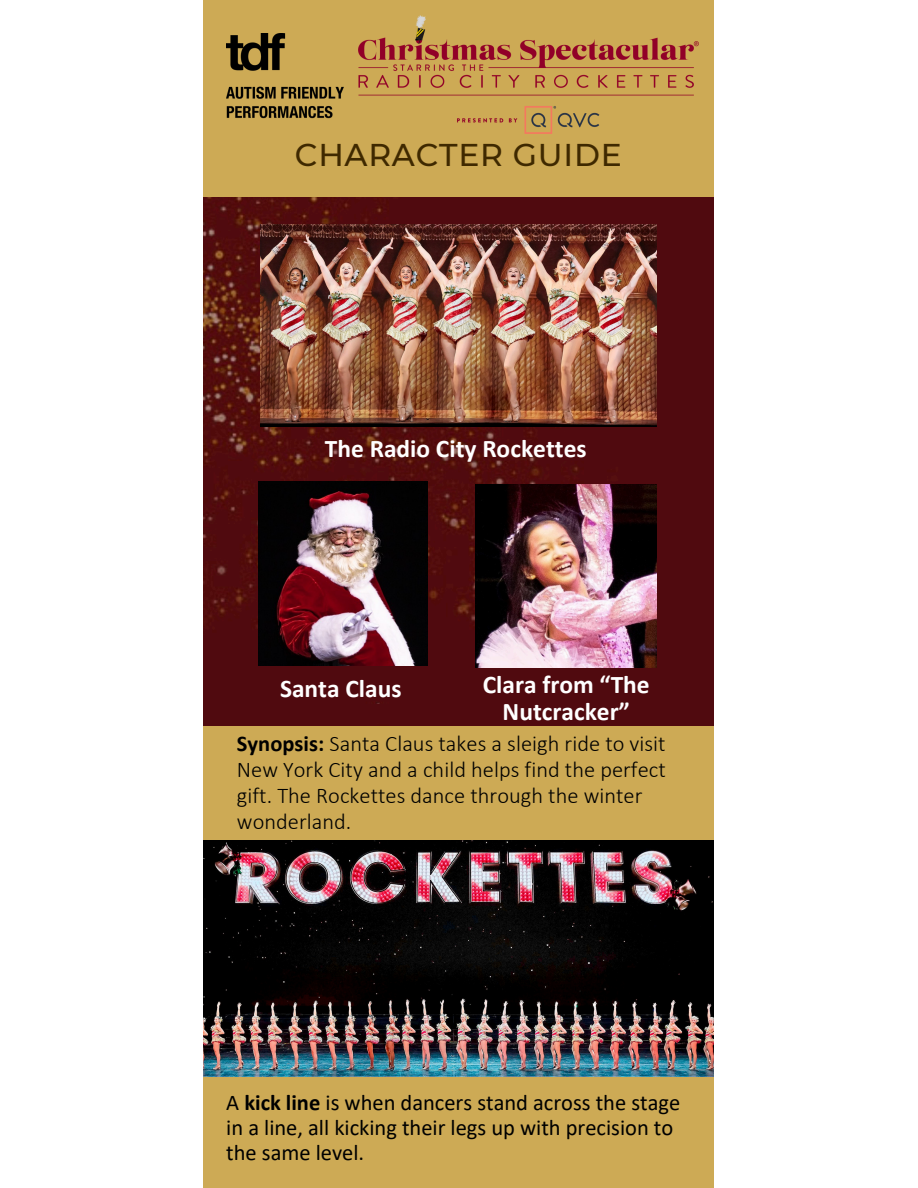
<style>
.page{position:relative;width:918px;height:1188px;background:#fff}
.page>*{position:absolute;margin:0;border:0;box-sizing:border-box;transform-origin:0 0}
.t1{font:500 31.5px "Montserrat";letter-spacing:.025em;color:#3f2900}
.t2{font:700 25.5px/27px "Calibri";color:#fff;text-align:center}
.t3{font:300 22.5px/25.8px "Calibri";letter-spacing:.005em;color:#000}
.t4{font:22.5px/24.8px "Calibri";color:#000}
.s1{font-weight:700}
</style>
<div class="page">
<img style="left:204px;top:0;width:510px;height:726px">
<img style="left:226px;top:33px;width:117px;height:88px">
<img style="left:204px;top:857px;width:510px;height:331px">
<img style="left:204px;top:726px;width:510px;height:131px">
<img style="left:476px;top:484px;width:181px;height:183px">
<img style="left:258px;top:482px;width:170px;height:183px">
<img style="left:261px;top:225px;width:396px;height:201px">
<img style="left:358px;top:15px;width:340px;height:119px">
<p class="t1" style="left:295px;top:135px;width:328px">CHARACTER GUIDE</p>
<p class="t2" style="left:325px;top:437px;width:263px">The Radio City Rockettes</p>
<p class="t2" style="left:280px;top:677px;width:123px">Santa Claus</p>
<p class="t2" style="left:483px;top:673px;width:169px">Clara from “The<br>Nutcracker”</p>
<h2 class="t3" style="left:237px;top:733px;width:430px"><span class="s1">Synopsis:</span> Santa Claus takes a sleigh ride to visit New York City and a child helps find the perfect gift. The Rockettes dance through the winter wonderland.</h2>
<p class="t4" style="left:226px;top:1092px;width:455px">A <span class="s1">kick line</span> is when dancers stand across the stage in a line, all kicking their legs up with precision to the same level.</p>
</div>
